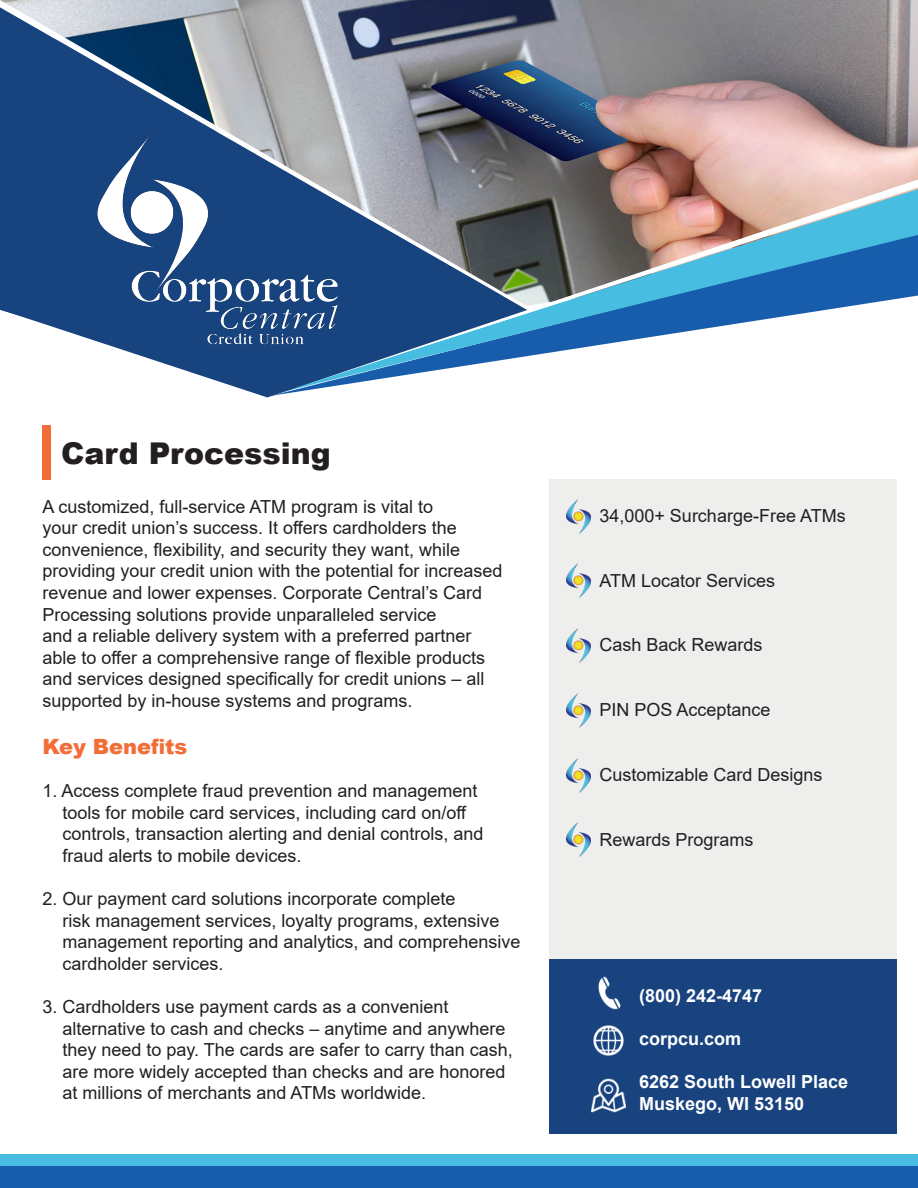
<style>
.page{position:relative;width:918px;height:1188px;background:#fff}
.page>*{position:absolute;margin:0;border:0;box-sizing:border-box;transform-origin:0 0}
.t1{font:900 30px "Arial";color:#231f20}
.t2{font:900 21px "Arial";color:#f26d37}
.t3{font:18px/21.6px "Arial";color:#231f20}
.t4{font:700 18px "Arial";color:#fff}
</style>
<div class="page">
<div style="left:549px;top:479px;width:348px;height:479px;background:#eeeeed"></div>
<img style="left:531px;top:0;width:387px;height:179px">
<svg style="left:527px;top:179px;width:391px;height:178px"></svg>
<svg style="left:1px;top:310px;width:526px;height:87px"></svg>
<svg style="left:0;top:0;width:531px;height:310px;background:#5d718d"></svg>
<div style="left:42px;top:425px;width:9px;height:54px;background:#f26d37"></div>
<img style="left:91px;top:128px;width:253px;height:223px">
<div style="left:0;top:1166px;width:918px;height:22px;background:#185dab"></div>
<div style="left:0;top:1154px;width:918px;height:12px;background:#47bde1"></div>
<div style="left:549px;top:959px;width:348px;height:175px;background:#18437f"></div>
<img style="left:592px;top:1078px;width:34px;height:34px">
<img style="left:598px;top:977px;width:23px;height:32px">
<img style="left:593px;top:1025px;width:31px;height:31px">
<img style="left:567px;top:563px;width:24px;height:34px">
<img style="left:567px;top:500px;width:24px;height:34px">
<img style="left:567px;top:628px;width:24px;height:34px">
<img style="left:567px;top:693px;width:24px;height:34px">
<img style="left:567px;top:759px;width:24px;height:34px">
<img style="left:567px;top:822px;width:24px;height:34px">
<p class="t1" style="left:61px;top:432px;width:271px">Card Processing</p>
<p class="t3" style="left:42px;top:495px;width:392px">A customized, full-service ATM program is vital to</p>
<p class="t3" style="left:42px;top:517px;width:416px">your credit union’s success. It offers cardholders the</p>
<p class="t3" style="left:42px;top:539px;width:419px">convenience, flexibility, and security they want, while</p>
<p class="t3" style="left:42px;top:560px;width:462px">providing your credit union with the potential for increased</p>
<p class="t3" style="left:42px;top:582px;width:441px">revenue and lower expenses. Corporate Central’s Card<br>Processing solutions provide unparalleled service</p>
<p class="t3" style="left:42px;top:625px;width:431px">and a reliable delivery system with a preferred partner</p>
<p class="t3" style="left:42px;top:647px;width:444px">able to offer a comprehensive range of flexible products</p>
<p class="t3" style="left:42px;top:668px;width:444px">and services designed specifically for credit unions – all</p>
<p class="t3" style="left:42px;top:690px;width:372px">supported by in-house systems and programs.</p>
<p class="t2" style="left:42px;top:731px;width:147px">Key Benefits</p>
<p class="t3" style="left:42px;top:780px;width:437px">1. Access complete fraud prevention and management</p>
<p class="t3" style="left:62px;top:801px;width:406px">tools for mobile card services, including card on/off</p>
<p class="t3" style="left:62px;top:823px;width:423px">controls, transaction alerting and denial controls, and</p>
<p class="t3" style="left:62px;top:845px;width:241px">fraud alerts to mobile devices.</p>
<p class="t3" style="left:42px;top:888px;width:415px">2. Our payment card solutions incorporate complete</p>
<p class="t3" style="left:62px;top:909px;width:439px">risk management services, loyalty programs, extensive</p>
<p class="t3" style="left:62px;top:931px;width:460px">management reporting and analytics, and comprehensive</p>
<p class="t3" style="left:62px;top:953px;width:163px">cardholder services.</p>
<p class="t3" style="left:42px;top:996px;width:408px">3. Cardholders use payment cards as a convenient</p>
<p class="t3" style="left:62px;top:1017px;width:445px">alternative to cash and checks – anytime and anywhere</p>
<p class="t3" style="left:62px;top:1039px;width:452px">they need to pay. The cards are safer to carry than cash,</p>
<p class="t3" style="left:62px;top:1061px;width:445px">are more widely accepted than checks and are honored</p>
<p class="t3" style="left:62px;top:1082px;width:365px">at millions of merchants and ATMs worldwide.</p>
<p class="t3" style="left:599px;top:505px;width:248px">34,000+ Surcharge-Free ATMs</p>
<p class="t3" style="left:599px;top:569px;width:177px">ATM Locator Services</p>
<p class="t3" style="left:599px;top:634px;width:165px">Cash Back Rewards</p>
<p class="t3" style="left:599px;top:699px;width:173px">PIN POS Acceptance</p>
<p class="t3" style="left:599px;top:764px;width:225px">Customizable Card Designs</p>
<p class="t3" style="left:599px;top:829px;width:156px">Rewards Programs</p>
<p class="t4" style="left:639px;top:983px;width:125px">(800) 242-4747</p>
<p class="t4" style="left:639px;top:1026px;width:104px">corpcu.com</p>
<p class="t4" style="left:639px;top:1069px;width:211px">6262 South Lowell Place</p>
<p class="t4" style="left:639px;top:1091px;width:167px">Muskego, WI 53150</p>
</div>
